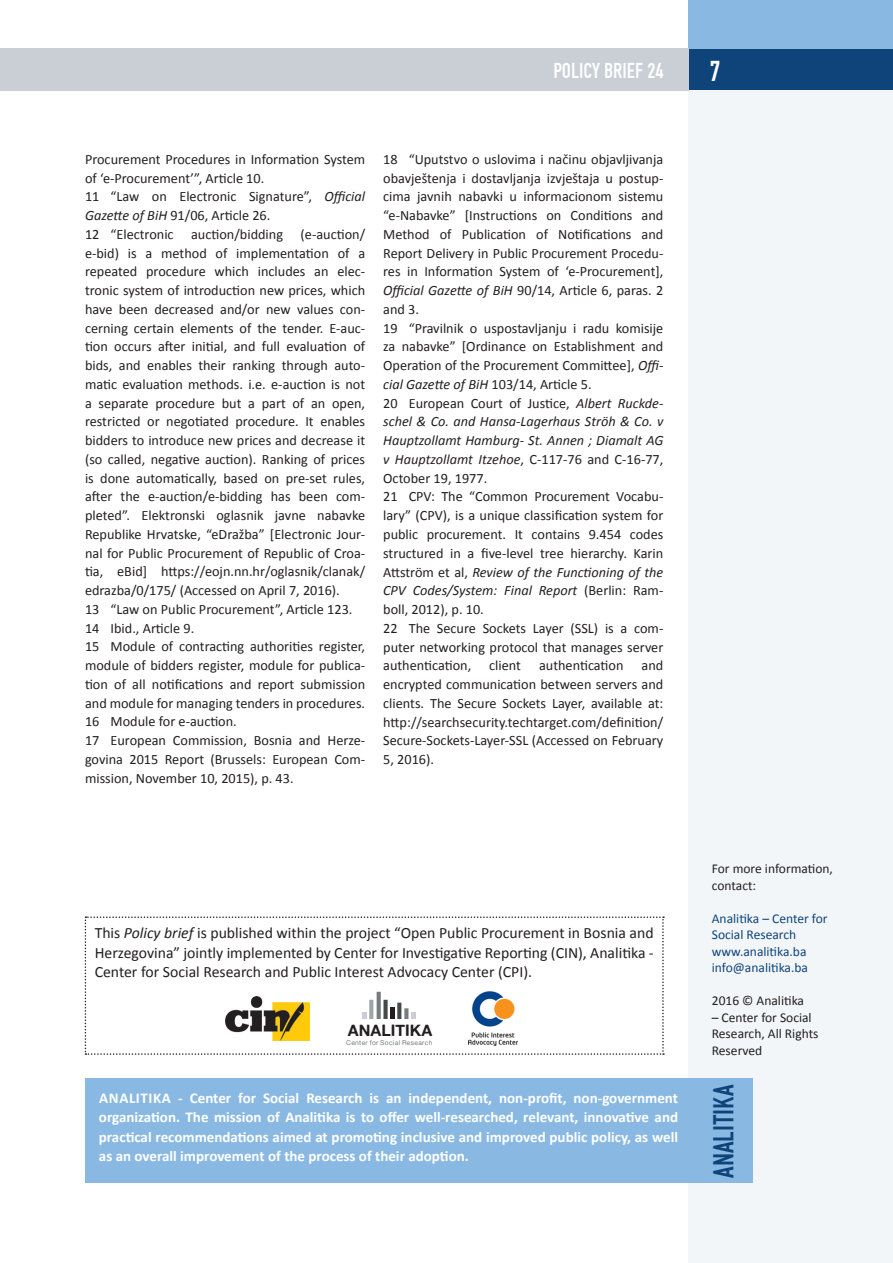
<style>
.page{position:relative;width:893px;height:1263px;background:#fff}
.page>*{position:absolute;margin:0;border:0;box-sizing:border-box;transform-origin:0 0}
.t1{font:30px "H Fette Engschrift";color:#0f447a}
.t2{font:30px "H Fette Engschrift";color:#fff}
.t3{font:22.5px "H Fette Engschrift";color:#fff}
.t4{font:15.9px "Alte Haas Grotesk Bold";color:#231e1f}
.t5{font:15.75px/19.5px "Calibri";color:#231f20;text-align:justify}
.t6{font:700 15px/19.5px "Calibri";color:#fff;text-align:justify}
.t7{font:14.25px/18.8px "Calibri";color:#231f20}
.t8{font:13.5px/16.5px "Calibri";color:#231f20}
.t9{font:13.5px/16.5px "Calibri";color:#0f447a}
.t10{font:6.6px "Alte Haas Grotesk";letter-spacing:.05em;color:#737b7e}
.s1{font-style:italic}
</style>
<div class="page">
<div style="left:689px;top:48px;width:204px;height:43px;background:#0f447a"></div>
<div style="left:689px;top:0;width:204px;height:48px;background:#89b9e3"></div>
<div style="left:689px;top:91px;width:204px;height:1172px;background:#f3f6f8"></div>
<div style="left:0;top:48px;width:689px;height:43px;background:#c9cfd5"></div>
<svg style="left:85px;top:916px;width:579px;height:139px"></svg>
<div style="left:85px;top:1078px;width:668px;height:104px;background:#89b9e3"></div>
<h2 class="t3" style="left:553px;top:57px;width:111px">POLICY BRIEF 24</h2>
<h1 class="t2" style="left:710px;top:53px;width:12px">7</h1>
<p class="t7" style="left:85px;top:149px;width:282px">Procurement Procedures in Information System of ‘e-Procurement’”, Article 10.<br>11 “Law on Electronic Signature”, <span class="s1">Official Gazette of BiH</span> 91/06, Article 26.<br>12 “Electronic auction/bidding (e-auction/ e-bid) is a method of implementation of a repeated procedure which includes an elec&shy;tronic system of introduction new prices, which have been decreased and/or new values con&shy;cerning certain elements of the tender. E-auc&shy;tion occurs after initial, and full evaluation of bids, and enables their ranking through auto&shy;matic evaluation methods. i.e. e-auction is not a separate procedure but a part of an open, restricted or negotiated procedure. It enables bidders to introduce new prices and decrease it (so called, negative auction). Ranking of prices is done automatically, based on pre-set rules, after the e-auction/e-bidding has been com&shy;pleted”. Elektronski oglasnik javne nabavke Republike Hrvatske, “edražba” [Electronic Jour&shy;nal for Public Procurement of Republic of Croa&shy;tia, eBid] https://eojn.nn.hr/oglasnik/clanak/ edrazba/0/175/ (Accessed on April 7, 2016).<br>13 “Law on Public Procurement”, Article 123.<br>14 Ibid., Article 9.<br>15 module of contracting authorities register, module of bidders register, module for publica&shy;tion of all notifications and report submission and module for managing tenders in procedures.<br>16 module for e-auction.<br>17 European Commission, Bosnia and Herze&shy;govina 2015 Report (Brussels: European Com&shy;mission, november 10, 2015), p. 43.</p>
<p class="t7" style="left:383px;top:149px;width:282px">18 “Uputstvo o uslovima i načinu objavljivanja obavještenja i dostavljanja izvještaja u postup&shy;cima javnih nabavki u informacionom sistemu “e-nabavke” [Instructions on Conditions and method of Publication of notifications and Report delivery in Public Procurement Procedu&shy;res in Information System of ‘e-Procurement], <span class="s1">Official Gazette of BiH</span> 90/14, Article 6, paras. 2 and 3.<br>19 “Pravilnik o uspostavljanju i radu komisije za nabavke” [ordinance on Establishment and operation of the Procurement Committee], <span class="s1">Offi&shy;cial Gazette of BiH</span> 103/14, Article 5.<br>20 European Court of Justice, <span class="s1">Albert Ruckde&shy;schel &amp; Co. and Hansa-Lagerhaus Ströh &amp; Co. v Hauptzollamt Hamburg- St. Annen ; Diamalt AG v Hauptzollamt Itzehoe</span>, C-117-76 and C-16-77, october 19, 1977.<br>21 CPv: The “Common Procurement vocabu&shy;lary” (CPv), is a unique classification system for public procurement. It contains 9.454 codes structured in a five-level tree hierarchy. karin Attström et al, <span class="s1">Review of the Functioning of the CPV Codes/System: Final Report</span> (Berlin: Ram&shy;boll, 2012), p. 10.<br>22 The Secure Sockets Layer (SSL) is a com&shy;puter networking protocol that manages server authentication,</p>
<p class="t7" style="left:489px;top:655px;width:33px">client</p>
<p class="t7" style="left:539px;top:655px;width:86px">authentication</p>
<p class="t7" style="left:383px;top:655px;width:282px;text-align:justify;text-indent:258px">and encrypted communication between servers and clients. The Secure Sockets Layer, available at: http://searchsecurity.techtarget.com/definition/ Secure-Sockets-Layer-SSL (Accessed on February 5, 2016).</p>
<p class="t5" style="left:95px;top:922px;width:561px">this <span class="s1">Policy brief</span> is published within the project “open Public Procurement in Bosnia and Herzegovina” jointly implemented by Center for Investigative Reporting (CIn), Analitika - Center for Social Research and Public Interest Advocacy Center (CPI).</p>
<p class="t4" style="left:348px;top:1020px;width:86px">ANALITIKA</p>
<p class="t10" style="left:346px;top:1039px;width:88px">Center for Social Research</p>
<p class="t8" style="left:712px;top:860px;width:123px">For more information, contact:</p>
<p class="t9" style="left:712px;top:909px;width:117px">Analitika – Center for<br>Social Research www.analitika.ba info@analitika.ba</p>
<p class="t8" style="left:712px;top:992px;width:94px">2016 © Analitika</p>
<p class="t8" style="left:712px;top:1008px;width:108px">– Center for Social<br>Research, All Rights reserved</p>
<p class="t6" style="left:99px;top:1087px;width:581px">ANALITIKA - Center for Social Research is an independent, non-profit, non-government organization. The mission of Analitika is to offer well-researched, relevant, innovative and practical recommendations aimed at promoting inclusive and improved public policy, as well as an overall improvement of the process of their adoption.</p>
<h1 class="t1" style="left:706px;top:1178px;width:95px;rotate:-90deg">ANALITIKA</h1>
</div>
